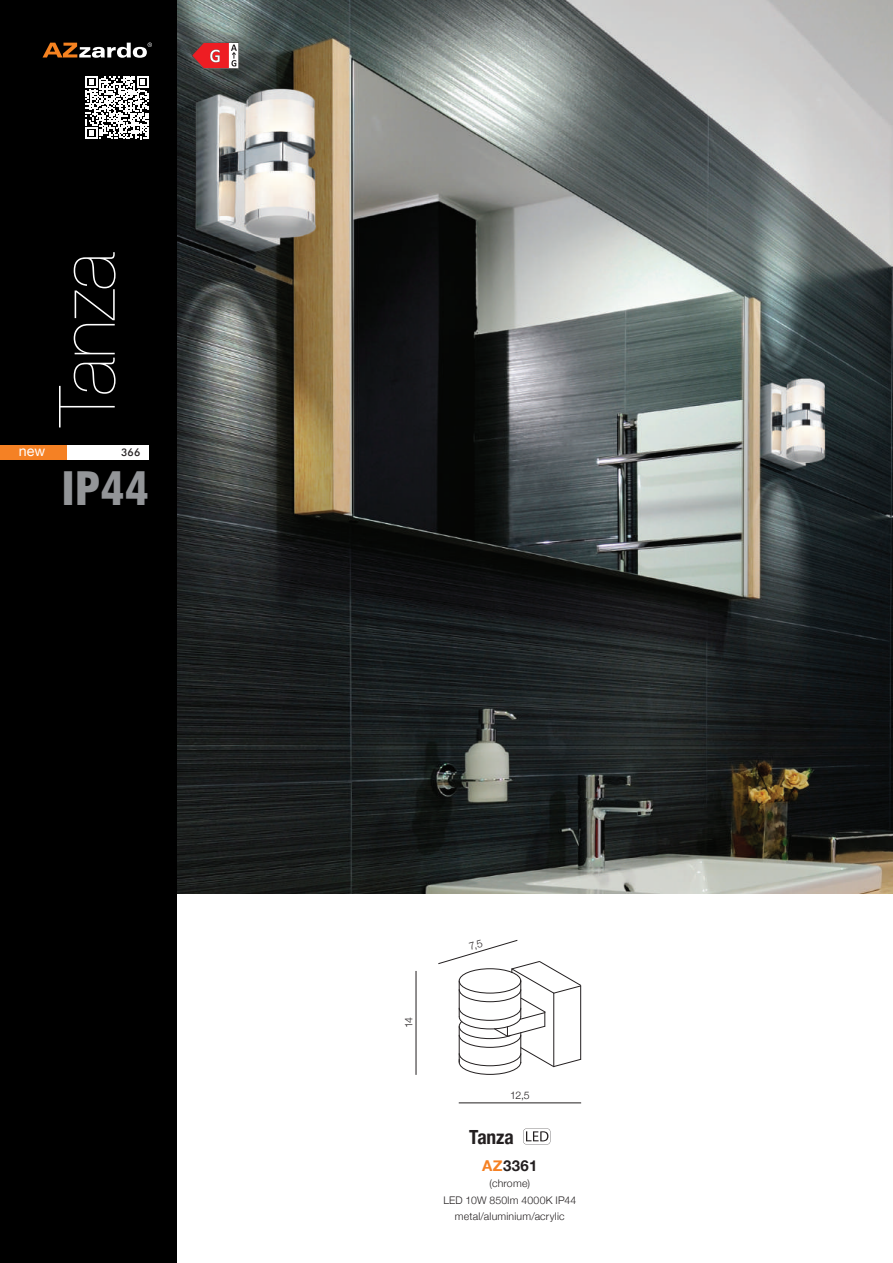
<style>
.page{position:relative;width:893px;height:1263px;background:#fff}
.page>*{position:absolute;margin:0;border:0;box-sizing:border-box;transform-origin:0 0}
.t1{font:200 78px "Helvetica Neue";color:#fff}
.t2{font:45px "Swis 721 Blk Cn EU";color:#939598}
.t3{font:700 condensed 19.5px "Helvetica Neue";letter-spacing:-.005em;color:#231f20}
.t4{font:700 15px "Helvetica Neue";letter-spacing:.02em;color:#231f20}
.t5{font:14.25px "Helvetica Neue";color:#fff}
.t6{font:300 10.5px/16.5px "Helvetica Neue";letter-spacing:.02em;color:#231f20;text-align:center}
.t7{font:10.5px "Futura Md EU";color:#231f20}
.s1{color:#f58124}
</style>
<div class="page">
<img style="left:177px;top:0;width:715px;height:893px">
<hr style="left:892px;top:0;width:1px;height:893px;background:#c9c7c8">
<div style="left:0;top:0;width:177px;height:1263px;background:#000"></div>
<div style="left:0;top:445px;width:149px;height:14px;background:#fff"></div>
<svg style="left:43px;top:43px;width:109px;height:15px"></svg>
<hr style="left:459px;top:1102px;width:122px;height:1px;background:#231f20">
<hr style="left:416px;top:971px;width:1px;height:104px;background:#231f20">
<svg style="left:523px;top:1128px;width:27px;height:16px"></svg>
<div style="left:0;top:445px;width:66px;height:14px;background:#f58124"></div>
<svg style="left:192px;top:43px;width:47px;height:25px"></svg>
<svg style="left:85px;top:76px;width:64px;height:63px"></svg>
<svg style="left:438px;top:940px;width:143px;height:135px"></svg>
<h3 class="t5" style="left:19px;top:441px;width:28px">new</h3>
<h1 class="t1" style="left:26px;top:426px;width:175px;rotate:-90deg">Tanza</h1>
<p class="t7" style="left:121px;top:446px;width:21px">366</p>
<h2 class="t2" style="left:62px;top:461px;width:89px">IP44</h2>
<p class="t6" style="left:400px;top:1028px;width:13px;rotate:-90deg">14</p>
<p class="t6" style="left:510px;top:1086px;width:21px">12,5</p>
<h3 class="t3" style="left:469px;top:1121px;width:46px">Tanza</h3>
<h3 class="t4" style="left:482px;top:1154px;width:57px"><span class="s1">AZ</span> 3361</h3>
<p class="t6" style="left:443px;top:1175px;width:134px">(chrome)<br>LED 10W 850lm 4000K IP44 metal/aluminium/acrylic</p>
</div>
